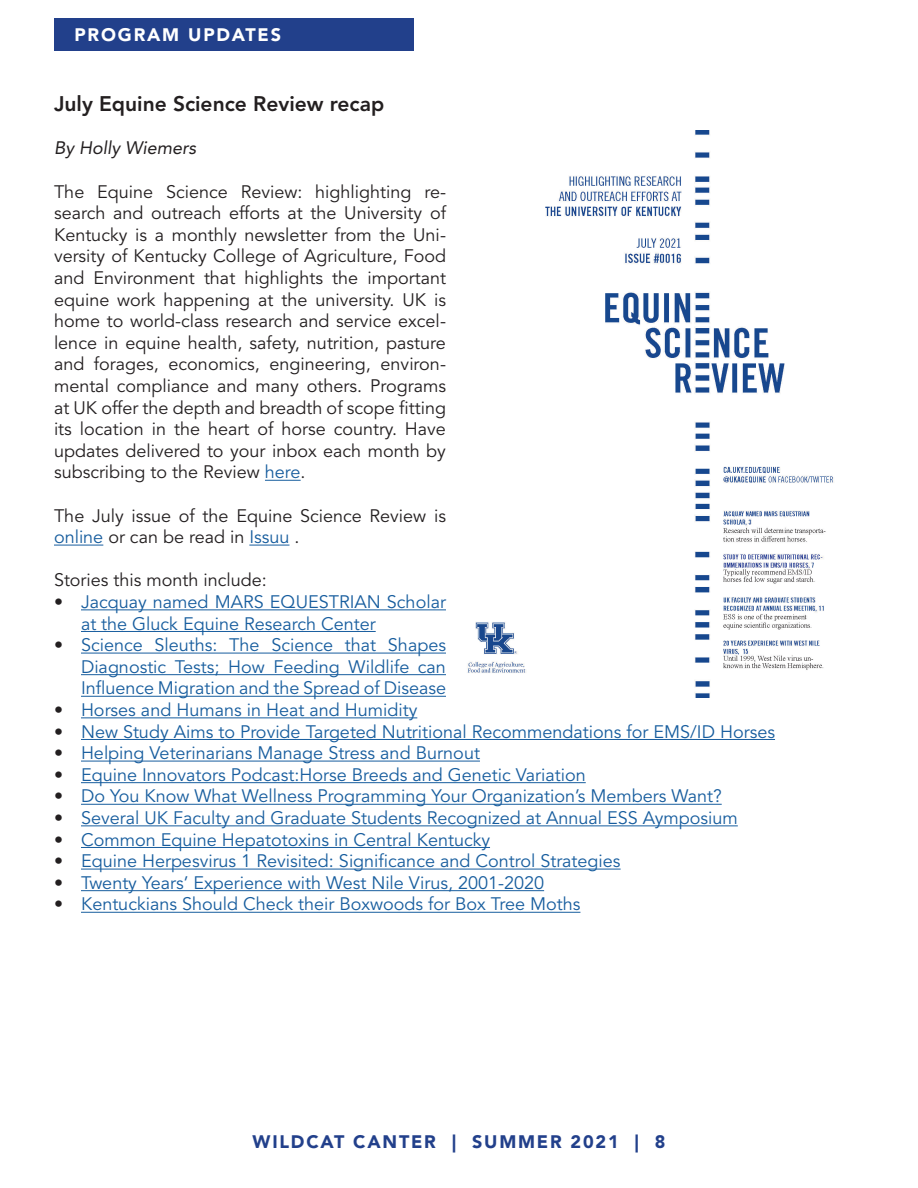
<style>
.page{position:relative;width:918px;height:1188px;background:#fff}
.page>*{position:absolute;margin:0;border:0;box-sizing:border-box;transform-origin:0 0}
.t1{font:800 21px "Avenir LT Std";color:#231f20}
.t2{font:18px/21.6px "Avenir LT Std";color:#175d9e}
.t3{font:18px/21.6px "Avenir LT Std";color:#231f20;text-align:justify}
.t4{font:900 18px "Avenir LT Std";letter-spacing:.1em;color:#22408b}
.t5{font:italic 18px "Avenir LT Std";color:#231f20}
.t6{font:900 18px "Avenir LT Std";letter-spacing:.1em;color:#fff}
.s1{color:#175d9e}
.s2{color:#231f20}
</style>
<div class="page">
<div style="left:54px;top:19px;width:360px;height:32px;background:#22408b"></div>
<hr style="left:265px;top:480px;width:36px;height:1px;background:#175d9e">
<hr style="left:54px;top:545px;width:49px;height:1px;background:#175d9e">
<hr style="left:249px;top:545px;width:40px;height:1px;background:#175d9e">
<hr style="left:81px;top:609px;width:365px;height:1px;background:#175d9e">
<hr style="left:81px;top:631px;width:295px;height:1px;background:#175d9e">
<hr style="left:81px;top:653px;width:365px;height:1px;background:#175d9e">
<hr style="left:81px;top:674px;width:365px;height:1px;background:#175d9e">
<hr style="left:81px;top:696px;width:365px;height:1px;background:#175d9e">
<hr style="left:81px;top:717px;width:336px;height:1px;background:#175d9e">
<hr style="left:81px;top:739px;width:694px;height:1px;background:#175d9e">
<hr style="left:81px;top:761px;width:399px;height:1px;background:#175d9e">
<hr style="left:81px;top:782px;width:505px;height:1px;background:#175d9e">
<hr style="left:81px;top:804px;width:641px;height:1px;background:#175d9e">
<hr style="left:81px;top:825px;width:657px;height:1px;background:#175d9e">
<hr style="left:81px;top:847px;width:409px;height:1px;background:#175d9e">
<hr style="left:81px;top:869px;width:540px;height:1px;background:#175d9e">
<hr style="left:81px;top:890px;width:463px;height:1px;background:#175d9e">
<hr style="left:81px;top:912px;width:499px;height:1px;background:#175d9e">
<img style="left:467px;top:130px;width:367px;height:567px">
<p class="t6" style="left:74px;top:24px;width:208px">PROGRAM UPDATES</p>
<p class="t1" style="left:54px;top:92px;width:332px">July Equine Science Review recap</p>
<p class="t5" style="left:54px;top:138px;width:144px">By Holly Wiemers</p>
<p class="t3" style="left:54px;top:181px;width:394px">The Equine Science Review: highlighting re&shy;search and outreach efforts at the University of Kentucky is a monthly newsletter from the Uni&shy;versity of Kentucky College of Agriculture, Food and Environment that highlights the important equine work happening at the university. UK is home to world-class research and service excel&shy;lence in equine health, safety, nutrition, pasture and forages, economics, engineering, environ&shy;mental compliance and many others. Programs at UK offer the depth and breadth of scope fitting its location in the heart of horse country. Have updates delivered to your inbox each month by subscribing to the Review <span class="s1">here</span>.</p>
<p class="t3" style="left:54px;top:505px;width:394px">The July issue of the Equine Science Review is <span class="s1">online</span> or can be read in <span class="s1">Issuu</span> .</p>
<p class="t3" style="left:54px;top:570px;width:214px">Stories this month include:</p>
<p class="t2" style="left:81px;top:592px;width:366px;text-indent:-27px"><span class="s2">•</span> Jacquay named MARS EQUESTRIAN Scholar at the Gluck Equine Research Center</p>
<p class="t2" style="left:81px;top:635px;width:367px;text-align:justify;text-indent:-27px"><span class="s2">•</span> Science Sleuths: The Science that Shapes Diagnostic Tests; How Feeding Wildlife can Influence Migration and the Spread of Disease</p>
<p class="t2" style="left:54px;top:700px;width:365px"><span class="s2">•</span> Horses and Humans in Heat and Humidity</p>
<p class="t2" style="left:54px;top:721px;width:723px"><span class="s2">•</span> New Study Aims to Provide Targeted Nutritional Recommendations for EMS/ID Horses</p>
<p class="t2" style="left:54px;top:743px;width:427px"><span class="s2">•</span> Helping Veterinarians Manage Stress and Burnout</p>
<p class="t2" style="left:54px;top:764px;width:533px"><span class="s2">•</span> Equine Innovators Podcast:Horse Breeds and Genetic Variation</p>
<p class="t2" style="left:54px;top:786px;width:669px"><span class="s2">•</span> Do You Know What Wellness Programming Your Organization’s Members Want?</p>
<p class="t2" style="left:54px;top:808px;width:685px"><span class="s2">•</span> Several UK Faculty and Graduate Students Recognized at Annual ESS Aymposium</p>
<p class="t2" style="left:54px;top:829px;width:438px"><span class="s2">•</span> Common Equine Hepatotoxins in Central Kentucky</p>
<p class="t2" style="left:54px;top:851px;width:568px"><span class="s2">•</span> Equine Herpesvirus 1 Revisited: Significance and Control Strategies</p>
<p class="t2" style="left:54px;top:872px;width:492px"><span class="s2">•</span> Twenty Years’ Experience with West Nile Virus, 2001-2020</p>
<p class="t2" style="left:54px;top:894px;width:528px"><span class="s2">•</span> Kentuckians Should Check their Boxwoods for Box Tree Moths</p>
<p class="t4" style="left:253px;top:1130px;width:414px">WILDCAT CANTER | SUMMER 2021 | 8</p>
</div>
